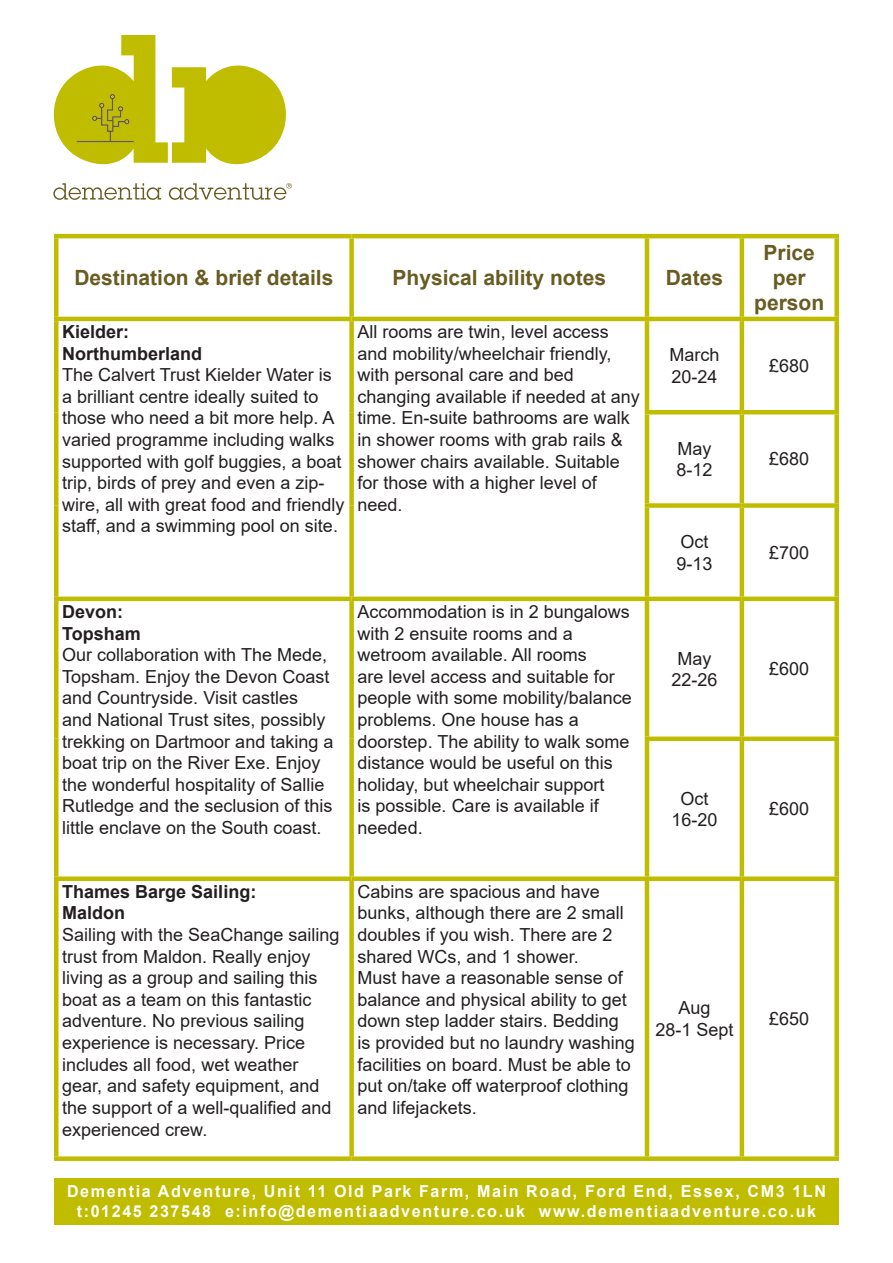
<style>
.page{position:relative;width:893px;height:1263px;background:#fff}
.page>*{position:absolute;margin:0;border:0;box-sizing:border-box;transform-origin:0 0}
.t1{font:700 21px/25.2px "Arial";color:#685c22;text-align:center}
.t2{font:18px/21.6px "Arial";color:#231f20}
.t3{font:700 18px "Arial";color:#231f20}
.t4{font:700 16.5px/19.8px "Arial";letter-spacing:.1em;color:#fff;text-align:center}
</style>
<div class="page">
<svg style="left:53px;top:35px;width:233px;height:130px"></svg>
<svg style="left:53px;top:183px;width:108px;height:17px"></svg>
<svg style="left:169px;top:183px;width:123px;height:17px"></svg>
<div style="left:54px;top:1178px;width:785px;height:47px;background:#c0bc00"></div>
<hr style="left:54px;top:234px;width:298px;height:4px;background:#c0bc00">
<hr style="left:54px;top:238px;width:4px;height:79px;background:#c0bc00">
<hr style="left:352px;top:234px;width:295px;height:4px;background:#c0bc00">
<div style="left:349px;top:238px;width:5px;height:79px;background:#c0bc00"></div>
<hr style="left:647px;top:234px;width:95px;height:4px;background:#c0bc00">
<hr style="left:645px;top:238px;width:4px;height:79px;background:#c0bc00">
<hr style="left:742px;top:234px;width:97px;height:4px;background:#c0bc00">
<hr style="left:740px;top:238px;width:4px;height:79px;background:#c0bc00">
<div style="left:834px;top:238px;width:5px;height:79px;background:#c0bc00"></div>
<div style="left:349px;top:321px;width:5px;height:91px;background:#c0bc00"></div>
<hr style="left:645px;top:321px;width:4px;height:89px;background:#c0bc00">
<hr style="left:740px;top:321px;width:4px;height:89px;background:#c0bc00">
<div style="left:349px;top:412px;width:5px;height:93px;background:#c0bc00"></div>
<hr style="left:645px;top:414px;width:4px;height:89px;background:#c0bc00">
<hr style="left:740px;top:414px;width:4px;height:89px;background:#c0bc00">
<div style="left:349px;top:505px;width:5px;height:92px;background:#c0bc00"></div>
<hr style="left:645px;top:508px;width:4px;height:89px;background:#c0bc00">
<hr style="left:740px;top:508px;width:4px;height:89px;background:#c0bc00">
<div style="left:349px;top:601px;width:5px;height:138px;background:#c0bc00"></div>
<hr style="left:645px;top:601px;width:4px;height:135px;background:#c0bc00">
<hr style="left:740px;top:601px;width:4px;height:135px;background:#c0bc00">
<div style="left:349px;top:739px;width:5px;height:137px;background:#c0bc00"></div>
<hr style="left:645px;top:741px;width:4px;height:135px;background:#c0bc00">
<hr style="left:740px;top:741px;width:4px;height:135px;background:#c0bc00">
<div style="left:349px;top:881px;width:5px;height:275px;background:#c0bc00"></div>
<hr style="left:645px;top:881px;width:4px;height:275px;background:#c0bc00">
<hr style="left:740px;top:881px;width:4px;height:275px;background:#c0bc00">
<hr style="left:54px;top:317px;width:298px;height:4px;background:#c0bc00">
<hr style="left:54px;top:321px;width:4px;height:91px;background:#c0bc00">
<hr style="left:352px;top:317px;width:295px;height:4px;background:#c0bc00">
<hr style="left:647px;top:317px;width:95px;height:4px;background:#c0bc00">
<hr style="left:742px;top:317px;width:97px;height:4px;background:#c0bc00">
<div style="left:834px;top:321px;width:5px;height:89px;background:#c0bc00"></div>
<hr style="left:54px;top:412px;width:4px;height:93px;background:#c0bc00">
<hr style="left:645px;top:410px;width:97px;height:4px;background:#c0bc00">
<hr style="left:742px;top:410px;width:97px;height:4px;background:#c0bc00">
<div style="left:834px;top:414px;width:5px;height:89px;background:#c0bc00"></div>
<hr style="left:54px;top:505px;width:4px;height:92px;background:#c0bc00">
<div style="left:645px;top:503px;width:97px;height:5px;background:#c0bc00"></div>
<div style="left:742px;top:503px;width:97px;height:5px;background:#c0bc00"></div>
<div style="left:834px;top:508px;width:5px;height:89px;background:#c0bc00"></div>
<hr style="left:54px;top:597px;width:298px;height:4px;background:#c0bc00">
<hr style="left:54px;top:601px;width:4px;height:138px;background:#c0bc00">
<hr style="left:352px;top:597px;width:295px;height:4px;background:#c0bc00">
<hr style="left:647px;top:597px;width:95px;height:4px;background:#c0bc00">
<hr style="left:742px;top:597px;width:97px;height:4px;background:#c0bc00">
<div style="left:834px;top:601px;width:5px;height:135px;background:#c0bc00"></div>
<hr style="left:54px;top:739px;width:4px;height:137px;background:#c0bc00">
<div style="left:645px;top:736px;width:97px;height:5px;background:#c0bc00"></div>
<div style="left:742px;top:736px;width:97px;height:5px;background:#c0bc00"></div>
<div style="left:834px;top:741px;width:5px;height:135px;background:#c0bc00"></div>
<div style="left:54px;top:876px;width:298px;height:5px;background:#c0bc00"></div>
<hr style="left:54px;top:881px;width:4px;height:275px;background:#c0bc00">
<div style="left:352px;top:876px;width:295px;height:5px;background:#c0bc00"></div>
<div style="left:647px;top:876px;width:95px;height:5px;background:#c0bc00"></div>
<div style="left:742px;top:876px;width:97px;height:5px;background:#c0bc00"></div>
<div style="left:834px;top:881px;width:5px;height:275px;background:#c0bc00"></div>
<div style="left:54px;top:1156px;width:298px;height:5px;background:#c0bc00"></div>
<div style="left:352px;top:1156px;width:295px;height:5px;background:#c0bc00"></div>
<div style="left:647px;top:1156px;width:95px;height:5px;background:#c0bc00"></div>
<div style="left:742px;top:1156px;width:97px;height:5px;background:#c0bc00"></div>
<p class="t1" style="left:74px;top:265px;width:261px">Destination &amp; brief details</p>
<p class="t1" style="left:392px;top:265px;width:215px">Physical ability notes</p>
<p class="t1" style="left:666px;top:265px;width:59px">Dates</p>
<p class="t3" style="left:62px;top:319px;width:69px">Kielder:</p>
<p class="t3" style="left:62px;top:341px;width:142px">Northumberland</p>
<p class="t2" style="left:62px;top:364px;width:284px">The Calvert Trust Kielder Water is a brilliant centre ideally suited to those who need a bit more help. A varied programme including walks supported with golf buggies, a boat trip, birds of prey and even a zip&shy;wire, all with great food and friendly staff, and a swimming pool on site.</p>
<p class="t2" style="left:358px;top:321px;width:284px">All rooms are twin, level access and mobility/wheelchair friendly, with personal care and bed changing available if needed at any time. En-suite bathrooms are walk in shower rooms with grab rails &amp; shower chairs available. Suitable for those with a higher level of need.</p>
<p class="t3" style="left:62px;top:599px;width:63px">Devon:</p>
<p class="t3" style="left:62px;top:620px;width:80px">Topsham</p>
<p class="t2" style="left:62px;top:644px;width:273px">Our collaboration with The Mede, Topsham. Enjoy the Devon Coast and Countryside. Visit castles<br>and National Trust sites, possibly trekking on Dartmoor and taking a boat trip on the River Exe. Enjoy the wonderful hospitality of Sallie Rutledge and the seclusion of this little enclave on the South coast.</p>
<p class="t2" style="left:358px;top:601px;width:276px">Accommodation is in 2 bungalows with 2 ensuite rooms and a wetroom available. All rooms<br>are level access and suitable for people with some mobility/balance problems. One house has a doorstep. The ability to walk some distance would be useful on this holiday, but wheelchair support<br>is possible. Care is available if needed.</p>
<p class="t2" style="left:669px;top:344px;width:52px">March</p>
<p class="t2" style="left:671px;top:366px;width:48px">20-24</p>
<p class="t2" style="left:677px;top:437px;width:36px">May</p>
<p class="t2" style="left:676px;top:459px;width:38px">8-12</p>
<p class="t2" style="left:680px;top:531px;width:30px">Oct</p>
<p class="t2" style="left:676px;top:552px;width:38px">9-13</p>
<p class="t2" style="left:677px;top:647px;width:36px">May</p>
<p class="t2" style="left:671px;top:669px;width:48px">22-26</p>
<p class="t2" style="left:680px;top:787px;width:30px">Oct</p>
<p class="t2" style="left:671px;top:809px;width:48px">16-20</p>
<p class="t3" style="left:62px;top:879px;width:196px">Thames Barge Sailing:</p>
<p class="t3" style="left:62px;top:900px;width:64px">Maldon</p>
<p class="t2" style="left:62px;top:924px;width:279px">Sailing with the SeaChange sailing trust from Maldon. Really enjoy living as a group and sailing this boat as a team on this fantastic adventure. No previous sailing experience is necessary. Price includes all food, wet weather gear, and safety equipment, and the support of a well-qualified and experienced crew.</p>
<p class="t2" style="left:358px;top:881px;width:268px">Cabins are spacious and have bunks, although there are 2 small doubles if you wish. There are 2 shared WCs, and 1 shower.</p>
<p class="t2" style="left:358px;top:967px;width:279px">Must have a reasonable sense of balance and physical ability to get down step ladder stairs. Bedding is provided but no laundry washing facilities on board. Must be able to</p>
<p class="t2" style="left:358px;top:1075px;width:272px">put on/take off waterproof clothing</p>
<p class="t2" style="left:358px;top:1097px;width:121px">and lifejackets.</p>
<p class="t2" style="left:678px;top:997px;width:34px">Aug</p>
<p class="t2" style="left:655px;top:1019px;width:80px">28-1 Sept</p>
<p class="t1" style="left:754px;top:240px;width:72px">Price per person</p>
<p class="t2" style="left:769px;top:355px;width:42px">£680</p>
<p class="t2" style="left:769px;top:448px;width:42px">£680</p>
<p class="t2" style="left:769px;top:541px;width:42px">£700</p>
<p class="t2" style="left:769px;top:658px;width:42px">£600</p>
<p class="t2" style="left:769px;top:798px;width:42px">£600</p>
<p class="t2" style="left:769px;top:1008px;width:42px">£650</p>
<p class="t4" style="left:67px;top:1182px;width:760px">Dementia Adventure, Unit 11 Old Park Farm, Main Road, Ford End, Essex, CM3 1LN t:01245 237548 e:info@dementiaadventure.co.uk www.dementiaadventure.co.uk</p>
</div>
